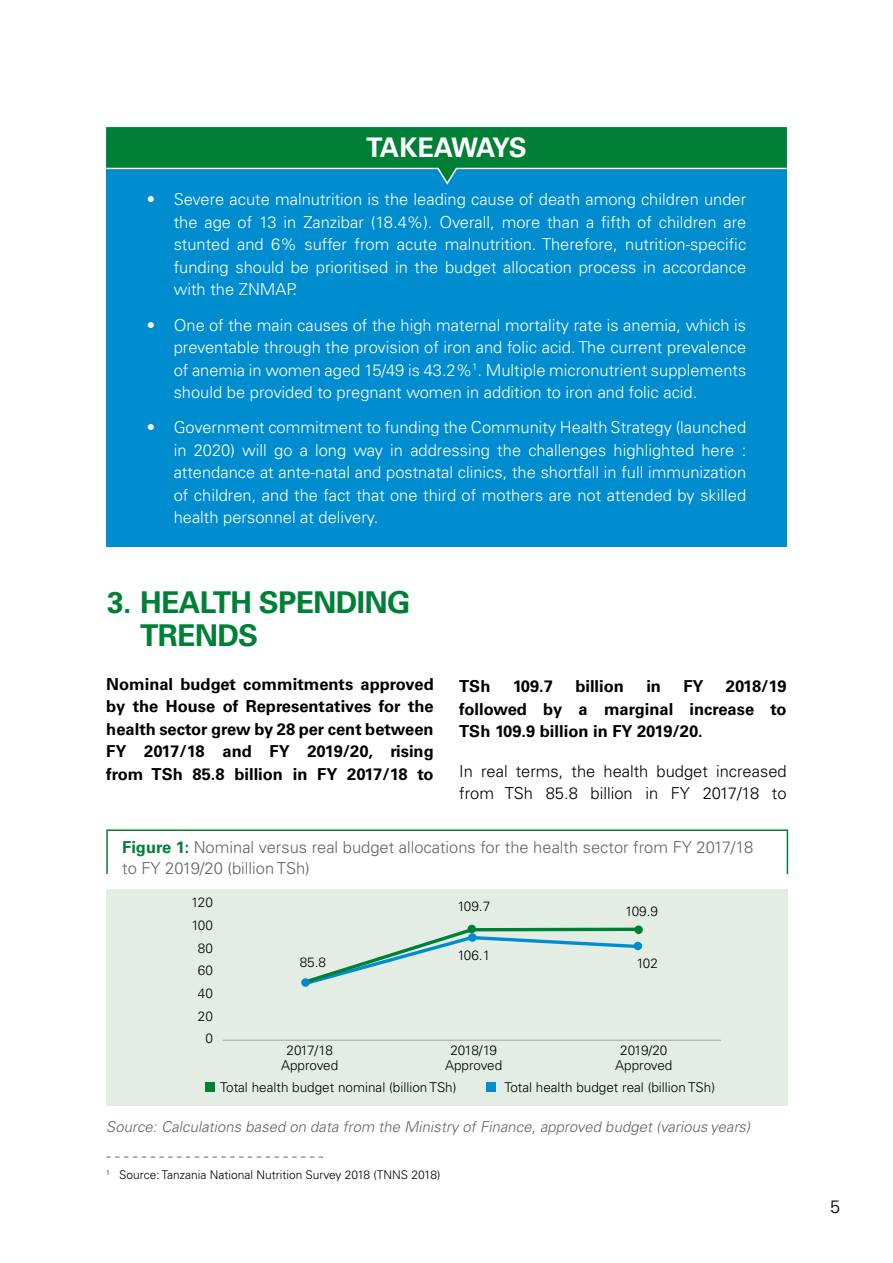
<style>
.page{position:relative;width:893px;height:1263px;background:#fff}
.page>*{position:absolute;margin:0;border:0;box-sizing:border-box;transform-origin:0 0}
.t1{font:700 30px/33px "Univers LT Pro 65";letter-spacing:-.025em;color:#007f36}
.t2{font:700 27px "Univers LT Pro 65";letter-spacing:-.065em;color:#fff}
.t3{font:300 18px "Univers LT Pro 45";color:#000}
.t4{font:300 16.5px/22.5px "Univers LT Pro 45";color:#fff;text-align:justify}
.t5{font:700 16.5px/22.5px "Univers LT Pro 65";color:#000;text-align:justify}
.t6{font:300 16.5px/21px "Univers LT Pro 45";color:#636466}
.t7{font:300 16.5px/22.5px "Univers LT Pro 45";color:#000}
.t8{font:italic 300 15px "Univers LT Pro 45";color:#636466}
.t9{font:300 13.5px/22.6px "Univers LT Pro 45";color:#000;text-align:center}
.t10{font:300 12px "Univers LT Pro 45";color:#000}
.s1{font-family:"Univers LT Pro 65";font-weight:700;color:#007f36}
</style>
<div class="page">
<div style="left:106px;top:889px;width:682px;height:217px;background:#e4ede4"></div>
<div style="left:486px;top:1082px;width:10px;height:10px;background:#008dd0"></div>
<div style="left:205px;top:1082px;width:10px;height:10px;background:#007f36"></div>
<hr style="left:223px;top:1040px;width:498px;height:1px;background:#a7a9ac">
<svg style="left:309px;top:925px;width:332px;height:59px"></svg>
<div style="left:634px;top:925px;width:9px;height:9px;background:#007f36;border-radius:50%"></div>
<div style="left:467px;top:925px;width:9px;height:8px;background:#007f36;border-radius:50%"></div>
<div style="left:634px;top:942px;width:8px;height:8px;background:#008dd0;border-radius:50%"></div>
<div style="left:301px;top:978px;width:9px;height:9px;background:#008dd0;border-radius:50%"></div>
<div style="left:106px;top:829px;width:682px;height:46px;border:2px solid #007f36"></div>
<div style="left:106px;top:128px;width:681px;height:419px;background:#008dd0"></div>
<svg style="left:106px;top:128px;width:681px;height:57px"></svg>
<svg style="left:106px;top:1157px;width:217px;height:1px"></svg>
<h2 class="t2" style="left:366px;top:132px;width:162px">TAKEAWAYS</h2>
<p class="t4" style="left:174px;top:188px;width:574px;text-indent:-27px">• Severe acute malnutrition is the leading cause of death among children under the age of 13 in Zanzibar (18.4%). Overall, more than a fifth of children are stunted and 6% suffer from acute malnutrition. Therefore, nutrition-specific funding should be prioritised in the budget allocation process in accordance with the ZNMAP.</p>
<p class="t4" style="left:174px;top:314px;width:574px;text-indent:-27px">• One of the main causes of the high maternal mortality rate is anemia, which is preventable through the provision of iron and folic acid. The current prevalence of anemia in women aged 15/49 is 43.2%<sup>1</sup>. Multiple micronutrient supplements should be provided to pregnant women in addition to iron and folic acid.</p>
<p class="t4" style="left:174px;top:416px;width:574px;text-indent:-27px">• Government commitment to funding the Community Health Strategy (launched in 2020) will go a long way in addressing the challenges highlighted here : attendance at ante-natal and postnatal clinics, the shortfall in full immunization of children, and the fact that one third of mothers are not attended by skilled health personnel at delivery.</p>
<h1 class="t1" style="left:140px;top:586px;width:272px;text-indent:-33px">3. HEALTH SPENDING<br>TRENDS</h1>
<p class="t5" style="left:106px;top:673px;width:329px">Nominal budget commitments approved by the House of Representatives for the health sector grew by 28 per cent between FY 2017/18 and FY 2019/20, rising from TSh 85.8 billion in FY 2017/18 to</p>
<p class="t5" style="left:459px;top:675px;width:33px">TSh</p>
<p class="t5" style="left:513px;top:675px;width:42px">109.7</p>
<p class="t5" style="left:575px;top:675px;width:50px">billion</p>
<p class="t5" style="left:646px;top:675px;width:16px">in</p>
<p class="t5" style="left:683px;top:675px;width:22px">FY</p>
<p class="t5" style="left:459px;top:675px;width:329px;text-indent:267px">2018/19 followed by a marginal increase to TSh 109.9 billion in FY 2019/20.</p>
<p class="t7" style="left:459px;top:760px;width:329px">In real terms, the health budget increased from TSh 85.8 billion in FY 2017/18 to</p>
<p class="t6" style="left:122px;top:836px;width:632px"><span class="s1">Figure 1:</span> Nominal versus real budget allocations for the health sector from FY 2017/18 to FY 2019/20 (billion TSh)</p>
<p class="t9" style="left:191px;top:891px;width:23px;text-align:right">120<br>100<br>80<br>60<br>40<br>20<br>0</p>
<p class="t9" style="left:300px;top:951px;width:28px">85.8</p>
<p class="t9" style="left:457px;top:895px;width:34px">109.7</p>
<p class="t9" style="left:625px;top:900px;width:34px">109.9</p>
<p class="t9" style="left:457px;top:944px;width:34px">106.1</p>
<p class="t9" style="left:636px;top:952px;width:23px">102</p>
<p class="t9" style="left:281px;top:1043px;width:59px;line-height:15px">2017/18<br>Approved</p>
<p class="t9" style="left:445px;top:1043px;width:59px;line-height:15px">2018/19<br>Approved</p>
<p class="t9" style="left:615px;top:1043px;width:59px;line-height:15px">2019/20<br>Approved</p>
<p class="t9" style="left:220px;top:1076px;width:238px">Total health budget nominal (billion TSh)</p>
<p class="t9" style="left:504px;top:1076px;width:212px">Total health budget real (billion TSh)</p>
<p class="t8" style="left:106px;top:1117px;width:649px">Source: Calculations based on data from the Ministry of Finance, approved budget (various years)</p>
<p class="t10" style="left:106px;top:1167px;width:336px"><sup>1</sup> Source: Tanzania National Nutrition Survey 2018 (TNNS 2018)</p>
<p class="t3" style="left:830px;top:1195px;width:12px">5</p>
</div>
